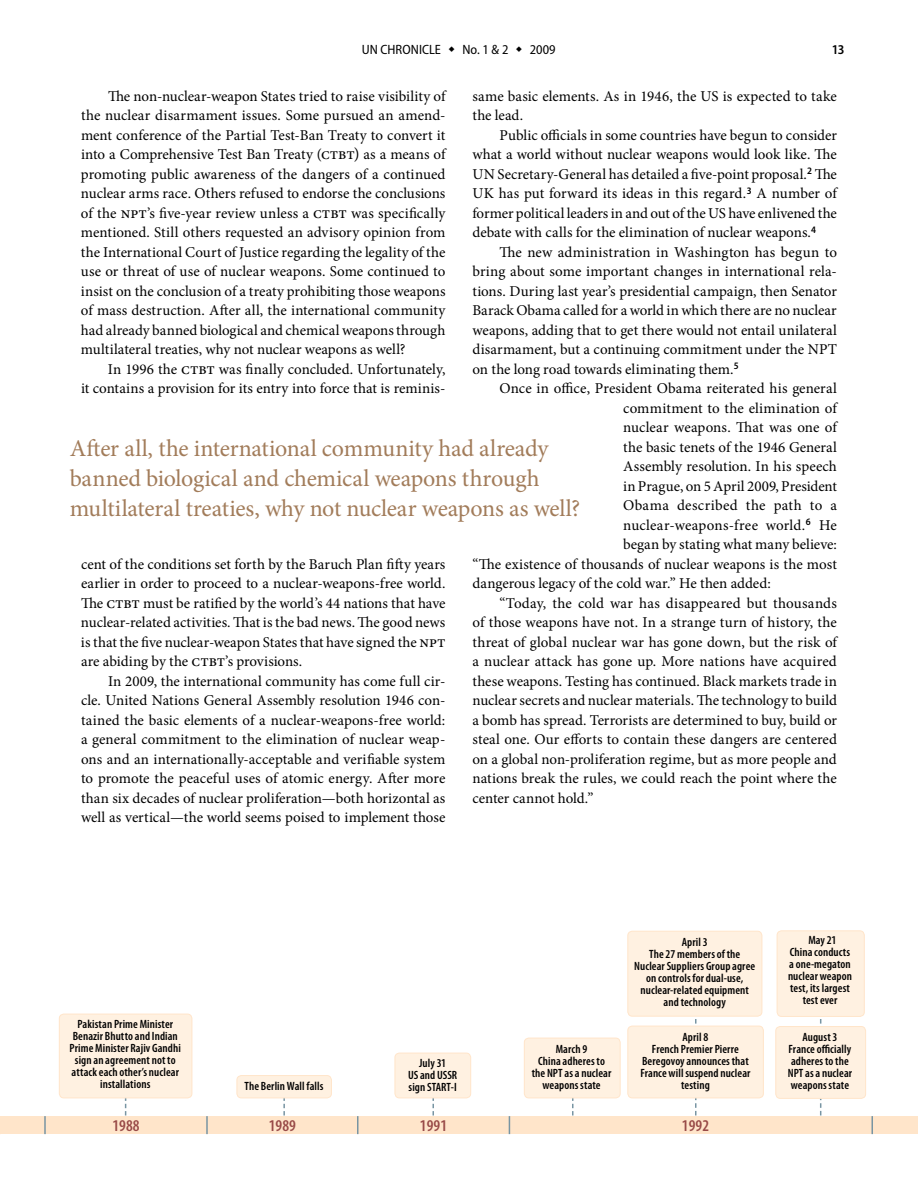
<style>
.page{position:relative;width:918px;height:1188px;background:#fff}
.page>*{position:absolute;margin:0;border:0;box-sizing:border-box;transform-origin:0 0}
.t1{font:24px/30px "Minion Pro";letter-spacing:-.02em;color:#a27c5a}
.t2{font:600 condensed 16.5px "Myriad Pro";letter-spacing:.005em;color:#984a47}
.t3{font:15px/19.5px "Minion Pro";letter-spacing:-.005em;color:#000;text-align:justify}
.t4{font:semi-condensed 13.5px "Myriad Pro";letter-spacing:.005em;color:#000}
.t5{font:600 semi-condensed 13.5px "Myriad Pro";color:#000}
.t6{font:600 condensed 12px/12px "Myriad Pro";letter-spacing:.01em;color:#000;text-align:center}
.s1{font-size:16.5px}
</style>
<div class="page">
<div style="left:0;top:1116px;width:918px;height:18px;background:#ffe5ca"></div>
<svg style="left:125px;top:1098px;width:1px;height:18px"></svg>
<svg style="left:283px;top:1098px;width:2px;height:18px"></svg>
<svg style="left:432px;top:1098px;width:2px;height:18px"></svg>
<svg style="left:572px;top:1098px;width:1px;height:18px"></svg>
<svg style="left:695px;top:1016px;width:1px;height:100px"></svg>
<svg style="left:820px;top:1019px;width:1px;height:97px"></svg>
<div style="left:59px;top:1014px;width:133px;height:84px;background:#fff1e1;border-radius:4px"></div>
<div style="left:59px;top:1014px;width:133px;height:84px;border:1px solid #ffe5ca;border-radius:4px"></div>
<div style="left:237px;top:1076px;width:94px;height:22px;background:#fff1e1;border-radius:4px"></div>
<div style="left:237px;top:1076px;width:94px;height:22px;border:1px solid #ffe5ca;border-radius:4px"></div>
<div style="left:395px;top:1053px;width:76px;height:45px;background:#fff1e1;border-radius:4px"></div>
<div style="left:395px;top:1053px;width:76px;height:45px;border:1px solid #ffe5ca;border-radius:4px"></div>
<div style="left:524px;top:1038px;width:96px;height:60px;background:#fff1e1;border-radius:4px"></div>
<div style="left:524px;top:1038px;width:96px;height:60px;border:1px solid #ffe5ca;border-radius:4px"></div>
<div style="left:628px;top:931px;width:134px;height:85px;background:#fff1e1;border-radius:4px"></div>
<div style="left:628px;top:931px;width:134px;height:85px;border:1px solid #ffe5ca;border-radius:4px"></div>
<div style="left:628px;top:1026px;width:135px;height:72px;background:#fff1e1;border-radius:4px"></div>
<div style="left:628px;top:1026px;width:135px;height:72px;border:1px solid #ffe5ca;border-radius:4px"></div>
<div style="left:777px;top:931px;width:87px;height:85px;background:#fff1e1;border-radius:4px"></div>
<div style="left:777px;top:931px;width:87px;height:86px;border:1px solid #ffe5ca;border-radius:4px"></div>
<div style="left:776px;top:1027px;width:90px;height:71px;background:#fff1e1;border-radius:4px"></div>
<div style="left:776px;top:1026px;width:90px;height:72px;border:1px solid #ffe5ca;border-radius:4px"></div>
<svg style="left:44px;top:1116px;width:2px;height:18px"></svg>
<svg style="left:206px;top:1116px;width:2px;height:18px"></svg>
<svg style="left:357px;top:1116px;width:1px;height:18px"></svg>
<svg style="left:509px;top:1116px;width:1px;height:18px"></svg>
<svg style="left:872px;top:1116px;width:1px;height:18px"></svg>
<p class="t4" style="left:362px;top:42px;width:81px">UN CHRONICLE</p>
<p class="t4" style="left:462px;top:42px;width:48px">No. 1 &amp; 2</p>
<p class="t4" style="left:530px;top:42px;width:27px">2009</p>
<p class="t5" style="left:832px;top:42px;width:14px">13</p>
<p class="t3" style="left:81px;top:86px;width:366px;text-indent:27px">The non-nuclear-weapon States tried to raise visibility of the nuclear disarmament issues. Some pursued an amend&shy;ment conference of the Partial Test-Ban Treaty to convert it into a Comprehensive Test Ban Treaty (<span class="s1">ctbt)</span> as a means of promoting public awareness of the dangers of a continued nuclear arms race. Others refused to endorse the conclusions of the <span class="s1">npt</span>’s five-year review unless a <span class="s1">ctbt</span> was specifically mentioned. Still others requested an advisory opinion from the International Court of Justice regarding the legality of the use or threat of use of nuclear weapons. Some continued to insist on the conclusion of a treaty prohibiting those weapons of mass destruction. After all, the international community had already banned biological and chemical weapons through multilateral treaties, why not nuclear weapons as well?</p>
<p class="t3" style="left:81px;top:359px;width:366px;text-align:right">In 1996 the <span class="s1">ctbt</span> was finally concluded. Unfortunately,<br>it contains a provision for its entry into force that is reminis-</p>
<p class="t3" style="left:473px;top:86px;width:366px">same basic elements. As in 1946, the US is expected to take the lead.</p>
<p class="t3" style="left:472px;top:125px;width:366px;text-indent:27px">Public officials in some countries have begun to consider what a world without nuclear weapons would look like. The UN Secretary-General has detailed a five-point proposal.<sup>2</sup> The UK has put forward its ideas in this regard.<sup>3</sup> A number of former political leaders in and out of the US have enlivened the debate with calls for the elimination of nuclear weapons.<sup>4</sup></p>
<p class="t3" style="left:473px;top:242px;width:366px;text-indent:27px">The new administration in Washington has begun to bring about some important changes in international rela&shy;tions. During last year’s presidential campaign, then Senator Barack Obama called for a world in which there are no nuclear weapons, adding that to get there would not entail unilateral disarmament, but a continuing commitment under the NPT on the long road towards eliminating them.<sup>5</sup></p>
<p class="t3" style="left:499px;top:379px;width:339px">Once in office, President Obama reiterated his general</p>
<p class="t3" style="left:623px;top:398px;width:215px">commitment to the elimination of</p>
<p class="t3" style="left:623px;top:418px;width:215px">nuclear weapons. That was one of</p>
<p class="t3" style="left:623px;top:437px;width:215px">the basic tenets of the 1946 General</p>
<p class="t3" style="left:623px;top:457px;width:215px">Assembly resolution. In his speech</p>
<p class="t3" style="left:623px;top:476px;width:215px">in Prague, on 5 April 2009, President</p>
<p class="t3" style="left:623px;top:496px;width:215px">Obama described the path to a</p>
<p class="t3" style="left:623px;top:515px;width:215px">nuclear-weapons-free world.<sup>6</sup> He</p>
<p class="t3" style="left:623px;top:535px;width:215px">began by stating what many believe:</p>
<p class="t3" style="left:472px;top:554px;width:366px">“The existence of thousands of nuclear weapons is the most</p>
<p class="t3" style="left:472px;top:574px;width:300px">dangerous legacy of the cold war.” He then added:</p>
<p class="t3" style="left:499px;top:593px;width:339px">“Today, the cold war has disappeared but thousands</p>
<p class="t3" style="left:472px;top:613px;width:366px">of those weapons have not. In a strange turn of history, the</p>
<p class="t3" style="left:472px;top:632px;width:366px">threat of global nuclear war has gone down, but the risk of</p>
<p class="t3" style="left:472px;top:652px;width:366px">a nuclear attack has gone up. More nations have acquired</p>
<p class="t3" style="left:472px;top:671px;width:366px">these weapons. Testing has continued. Black markets trade in</p>
<p class="t3" style="left:472px;top:691px;width:366px">nuclear secrets and nuclear materials. The technology to build</p>
<p class="t3" style="left:472px;top:710px;width:366px">a bomb has spread. Terrorists are determined to buy, build or</p>
<p class="t3" style="left:472px;top:730px;width:366px">steal one. Our efforts to contain these dangers are centered</p>
<p class="t3" style="left:472px;top:749px;width:366px">on a global non-proliferation regime, but as more people and</p>
<p class="t3" style="left:472px;top:769px;width:366px">nations break the rules, we could reach the point where the</p>
<p class="t3" style="left:472px;top:788px;width:123px">center cannot hold.”</p>
<h1 class="t1" style="left:70px;top:433px;width:512px">After all, the international community had already banned biological and chemical weapons through multilateral treaties, why not nuclear weapons as well?</h1>
<p class="t3" style="left:81px;top:554px;width:366px">cent of the conditions set forth by the Baruch Plan fifty years earlier in order to proceed to a nuclear-weapons-free world.<br>The <span class="s1">ctbt</span> must be ratified by the world’s 44 nations that have nuclear-related activities. That is the bad news. The good news is that the five nuclear-weapon States that have signed the <span class="s1">npt </span>are abiding by the <span class="s1">ctbt</span>’s provisions.</p>
<p class="t3" style="left:81px;top:671px;width:366px;text-indent:27px">In 2009, the international community has come full cir&shy;cle. United Nations General Assembly resolution 1946 con&shy;tained the basic elements of a nuclear-weapons-free world: a general commitment to the elimination of nuclear weap&shy;ons and an internationally-acceptable and verifiable system to promote the peaceful uses of atomic energy. After more than six decades of nuclear proliferation—both horizontal as well as vertical—the world seems poised to implement those</p>
<p class="t6" style="left:70px;top:1019px;width:113px">Pakistan Prime Minister<br>Benazir Bhutto and Indian<br>Prime Minister Rajiv Gandhi sign an agreement not to attack each other’s nuclear installations</p>
<p class="t6" style="left:245px;top:1080px;width:80px">The Berlin Wall falls</p>
<p class="t6" style="left:408px;top:1057px;width:51px">July 31<br>US and USSR sign START-I</p>
<p class="t6" style="left:532px;top:1043px;width:81px">March 9<br>China adheres to the NPT as a nuclear weapons state</p>
<p class="t6" style="left:634px;top:936px;width:123px">April 3<br>The 27 members of the<br>Nuclear Suppliers Group agree on controls for dual-use, nuclear-related equipment and technology</p>
<p class="t6" style="left:640px;top:1031px;width:112px">April 8<br>French Premier Pierre<br>Beregovoy announces that<br>France will suspend nuclear testing</p>
<p class="t2" style="left:112px;top:1117px;width:29px">1988</p>
<p class="t2" style="left:269px;top:1117px;width:29px">1989</p>
<p class="t2" style="left:420px;top:1117px;width:29px">1991</p>
<p class="t2" style="left:682px;top:1117px;width:29px">1992</p>
<p class="t6" style="left:788px;top:935px;width:66px">May 21<br>China conducts a one-megaton nuclear weapon test, its largest test ever</p>
<p class="t6" style="left:788px;top:1031px;width:66px">August 3<br>France officially adheres to the<br>NPT as a nuclear weapons state</p>
</div>
